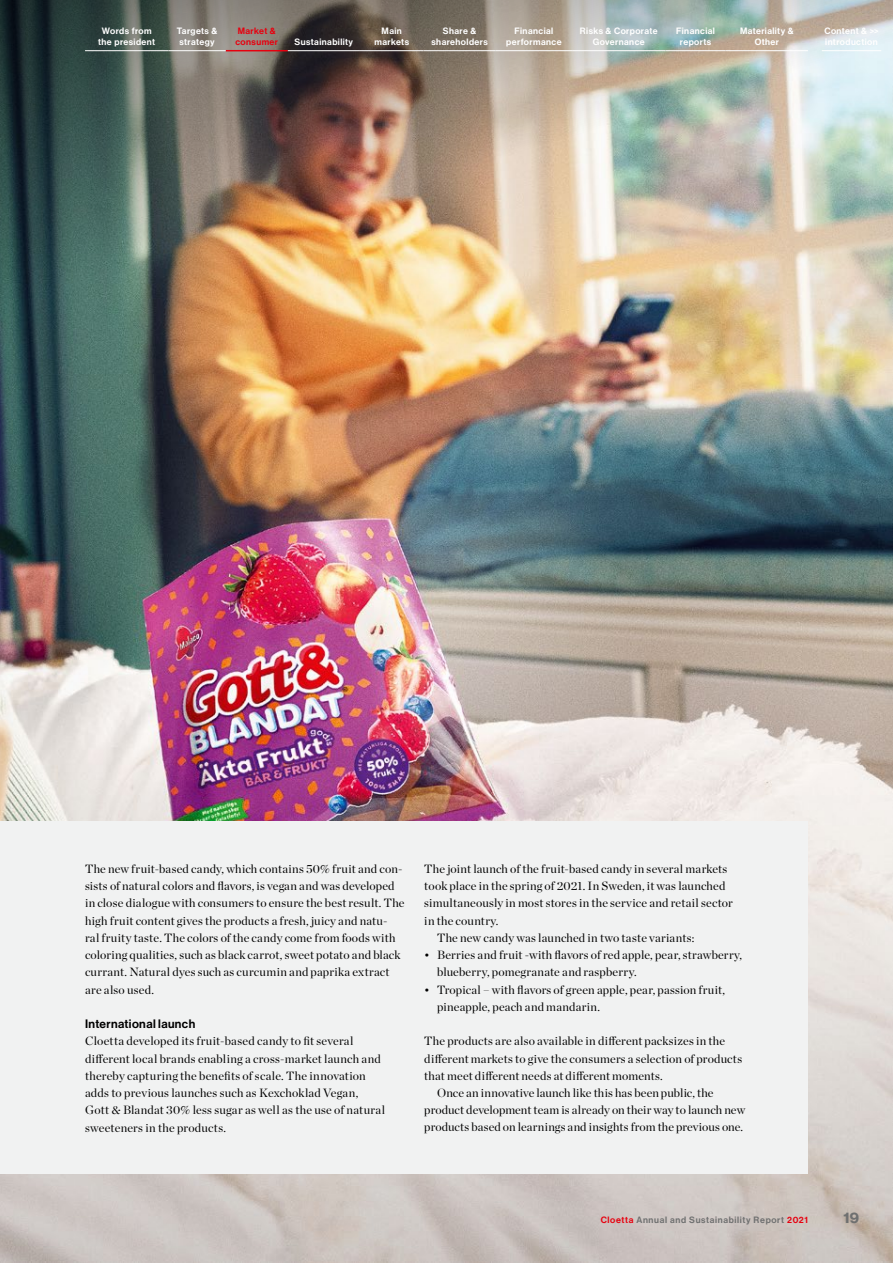
<style>
.page{position:relative;width:893px;height:1263px;background:#fff}
.page>*{position:absolute;margin:0;border:0;box-sizing:border-box;transform-origin:0 0}
.t1{font:15px "N Haas Grotesk DS Std 75 Bd";color:#6f7070}
.t2{font:12px/17.2px "Chronicle Display";letter-spacing:.015em;color:#000}
.t3{font:12px "N Haas Grotesk DS Std 65 Md";letter-spacing:.035em;color:#000}
.t4{font:9px/10.5px "N Haas Grotesk DS Std 65 Md";letter-spacing:.05em;color:#fff;text-align:center}
.t5{font:9px "N Haas Grotesk DS Std 65 Md";letter-spacing:.075em;color:#6f7070}
.t6{font:9px/10.5px "N Haas Grotesk DS Std 65 Md";letter-spacing:.05em;color:#e7000e}
.s1{color:#e7000e}
</style>
<div class="page">
<img style="left:0;top:0;width:893px;height:1263px">
<div style="left:0;top:821px;width:808px;height:353px;background:#f1f2f2"></div>
<hr style="left:226px;top:50px;width:62px;height:1px;background:#e7000e">
<hr style="left:85px;top:50px;width:83px;height:1px;background:#fff">
<hr style="left:168px;top:50px;width:58px;height:1px;background:#fff">
<hr style="left:288px;top:50px;width:72px;height:1px;background:#fff">
<hr style="left:360px;top:50px;width:64px;height:1px;background:#fff">
<hr style="left:424px;top:50px;width:72px;height:1px;background:#fff">
<hr style="left:496px;top:50px;width:76px;height:1px;background:#fff">
<hr style="left:572px;top:50px;width:93px;height:1px;background:#fff">
<hr style="left:665px;top:50px;width:61px;height:1px;background:#fff">
<hr style="left:726px;top:50px;width:82px;height:1px;background:#fff">
<hr style="left:822px;top:50px;width:59px;height:1px;background:#fff">
<p class="t4" style="left:98px;top:26px;width:58px">Words from the president</p>
<p class="t4" style="left:177px;top:26px;width:42px">Targets &amp; strategy</p>
<p class="t6" style="left:235px;top:26px;width:44px">Market &amp; consumer</p>
<p class="t4" style="left:295px;top:36px;width:60px">Sustainability</p>
<p class="t4" style="left:374px;top:26px;width:36px">Main markets</p>
<p class="t4" style="left:431px;top:26px;width:58px">Share &amp; shareholders</p>
<p class="t4" style="left:506px;top:26px;width:57px">Financial performance</p>
<p class="t4" style="left:580px;top:26px;width:79px">Risks &amp; Corporate<br>Governance</p>
<p class="t4" style="left:676px;top:26px;width:40px">Financial reports</p>
<p class="t4" style="left:740px;top:26px;width:55px">Materiality &amp;<br>Other</p>
<p class="t4" style="left:824px;top:26px;width:56px;text-align:left">Content &amp; &gt;&gt; introduction</p>
<p class="t2" style="left:85px;top:859px;width:321px">The new fruit-based candy, which contains 50% fruit and con&shy;sists of natural colors and flavors, is vegan and was developed in close dialogue with consumers to ensure the best result. The high fruit content gives the products a fresh, juicy and natu&shy;ral fruity taste. The colors of the candy come from foods with coloring qualities, such as black carrot, sweet potato and black currant. Natural dyes such as curcumin and paprika extract are also used.</p>
<p class="t3" style="left:85px;top:1017px;width:112px">International launch</p>
<p class="t2" style="left:85px;top:1032px;width:302px">Cloetta developed its fruit-based candy to fit several different local brands enabling a cross-market launch and thereby capturing the benefits of scale. The innovation adds to previous launches such as Kexchoklad Vegan, Gott &amp; Blandat 30% less sugar as well as the use of natural sweeteners in the products.</p>
<p class="t2" style="left:424px;top:859px;width:305px">The joint launch of the fruit-based candy in several markets</p>
<p class="t2" style="left:424px;top:876px;width:303px">took place in the spring of 2021. In Sweden, it was launched</p>
<p class="t2" style="left:424px;top:893px;width:310px">simultaneously in most stores in the service and retail sector</p>
<p class="t2" style="left:424px;top:911px;width:76px">in the country.</p>
<p class="t2" style="left:437px;top:928px;width:259px">The new candy was launched in two taste variants:</p>
<p class="t2" style="left:437px;top:945px;width:307px;text-indent:-13px">• Berries and fruit -with flavors of red apple, pear, strawberry, blueberry, pomegranate and raspberry.</p>
<p class="t2" style="left:437px;top:980px;width:290px;text-indent:-13px">• Tropical – with flavors of green apple, pear, passion fruit, pineapple, peach and mandarin.</p>
<p class="t2" style="left:424px;top:1031px;width:302px">The products are also available in different packsizes in the</p>
<p class="t2" style="left:424px;top:1049px;width:319px">different markets to give the consumers a selection of products</p>
<p class="t2" style="left:424px;top:1066px;width:240px">that meet different needs at different moments.</p>
<p class="t2" style="left:437px;top:1083px;width:278px">Once an innovative launch like this has been public, the</p>
<p class="t2" style="left:424px;top:1100px;width:322px">product development team is already on their way to launch new</p>
<p class="t2" style="left:424px;top:1118px;width:320px">products based on learnings and insights from the previous one.</p>
<p class="t5" style="left:601px;top:1214px;width:209px"><span class="s1">Cloetta</span> Annual and Sustainability Report <span class="s1">2021</span></p>
<p class="t1" style="left:844px;top:1208px;width:17px">19</p>
</div>
